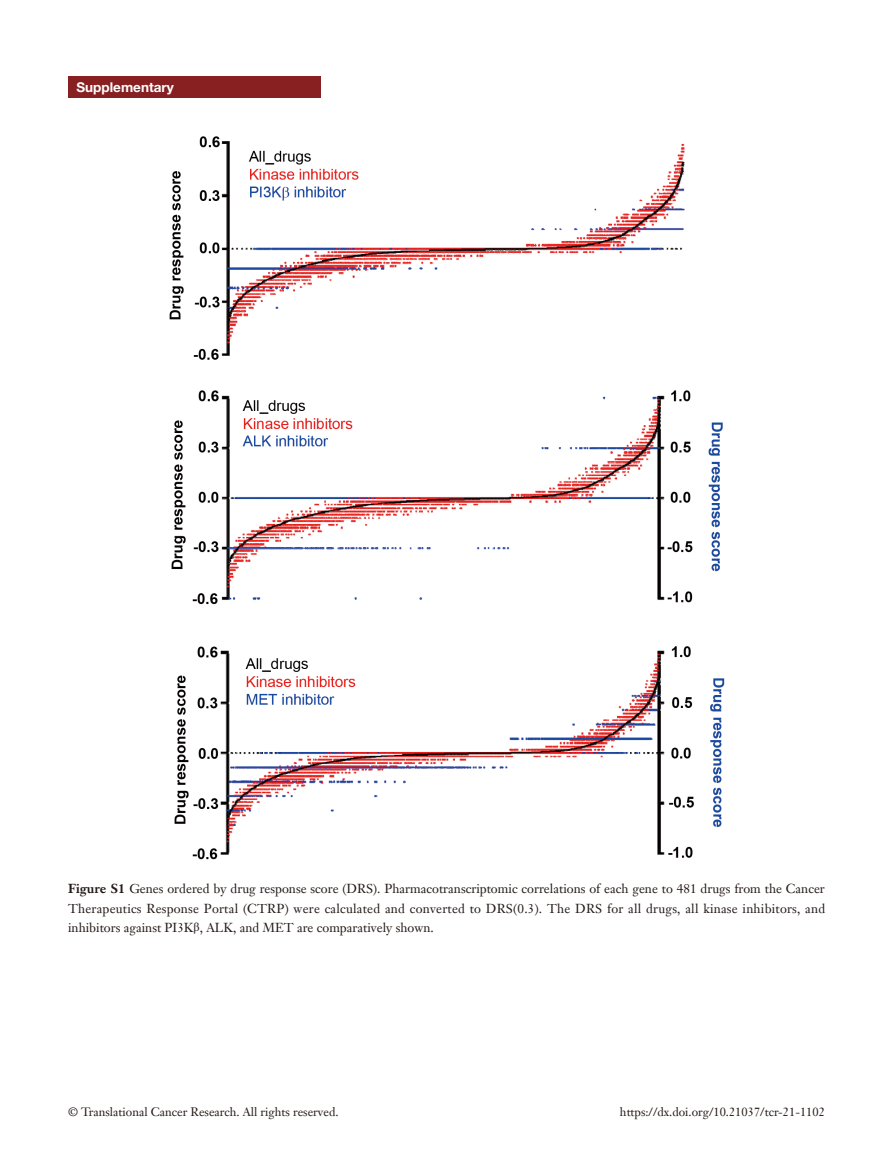
<style>
.page{position:relative;width:893px;height:1170px;background:#fff}
.page>*{position:absolute;margin:0;border:0;box-sizing:border-box;transform-origin:0 0}
.栏目{font:700 13.5px "Helvetica Neue LT Pro";color:#fff}
.t1{font:12.75px/19.5px "Janson Text LT";color:#231916;text-align:justify}
.t2{font:12px "Janson Text LT";color:#231916}
.s1{font-weight:700}
.s2{font-family:"Times New Roman";font-size:12px}
</style>
<div class="page">
<img style="left:169px;top:136px;width:556px;height:724px">
<div style="left:68px;top:77px;width:252px;height:21px;background:#882022"></div>
<p class="栏目" style="left:77px;top:79px;width:99px">Supplementary</p>
<p class="t1" style="left:68px;top:878px;width:759px"><span class="s1">Figure S1</span> Genes ordered by drug response score (DRS). Pharmacotranscriptomic correlations of each gene to 481 drugs from the Cancer Therapeutics Response Portal (CTRP) were calculated and converted to DRS(0.3). The DRS for all drugs, all kinase inhibitors, and inhibitors against PI3K<span class="s2">β</span>, ALK, and MET are comparatively shown.</p>
<p class="t2" style="left:68px;top:1104px;width:272px">© Translational Cancer Research. All rights reserved.</p>
<p class="t2" style="left:620px;top:1104px;width:206px">https://dx.doi.org/10.21037/tcr-21-1102</p>
</div>
